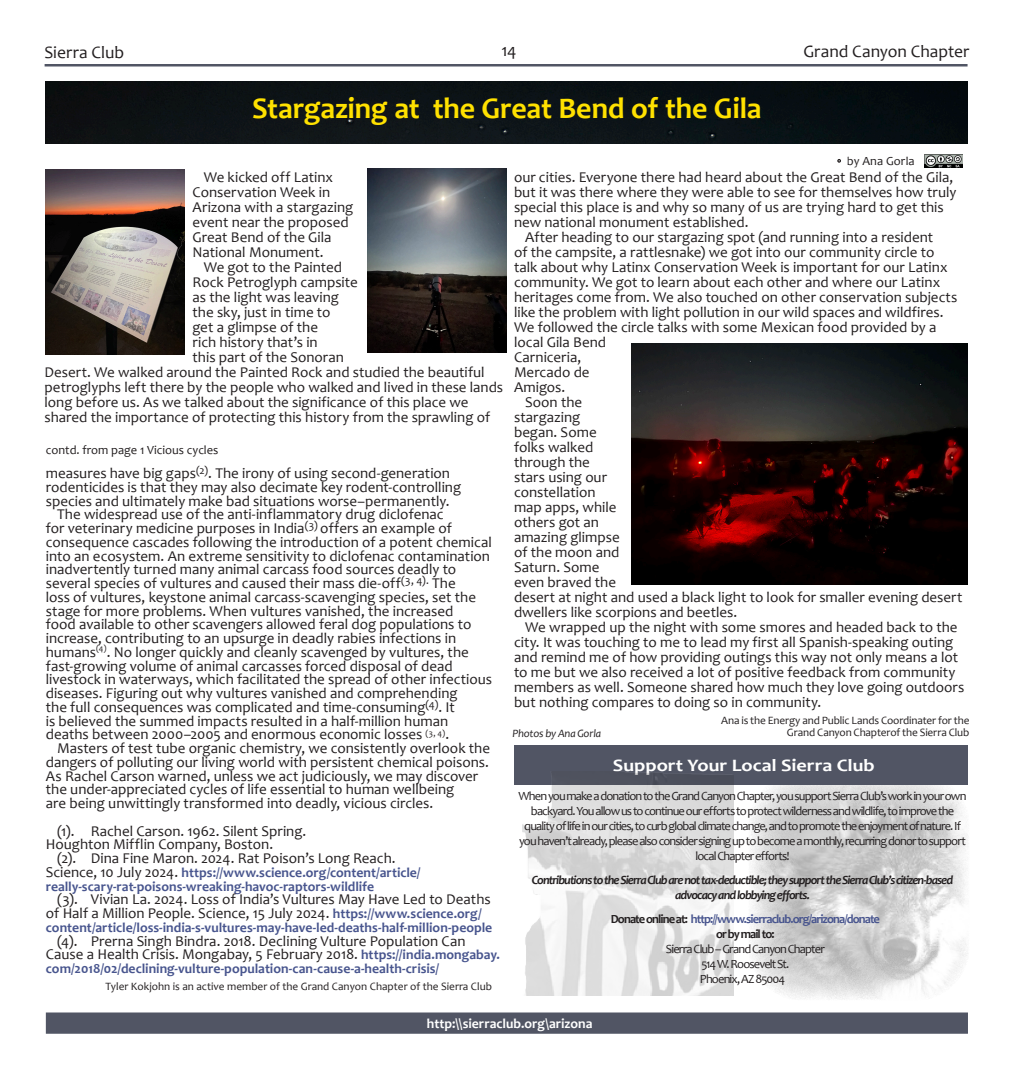
<style>
.page{position:relative;width:1013px;height:1080px;background:#fff}
.page>*{position:absolute;margin:0;border:0;box-sizing:border-box;transform-origin:0 0}
.Default{font:700 30px "Candara";letter-spacing:-.005em;color:#ffe100}
.t1{font:17.5px "Candara";color:#231f20}
.t2{font:700 17.5px "Candara";letter-spacing:-.005em;color:#fff;scale:1.15 1}
.Default-2{font:15px/15px "Candara";color:#231f20}
.Default-3{font:700 13.75px/13.8px "Candara";color:#48558e}
.t3{font:700 13.75px "Candara";color:#fff}
.Default-4{font:12.5px/15px "Candara";letter-spacing:-.065em;color:#231f20;text-align:center}
.t4{font:italic 700 12.5px/15px "Candara";letter-spacing:-.07em;color:#231f20;text-align:center}
.t5{font:700 12.5px "Candara";letter-spacing:-.07em;color:#48558e}
.Default-5{font:12.5px "Candara";color:#231f20}
.t6{font:700 12.5px "Candara";letter-spacing:-.075em;color:#231f20}
.Default-6{font:12.5px "Candara";letter-spacing:.005em;color:#231f20}
.Default-7{font:11.25px "Candara";color:#231f20}
.Default-8{font:italic 11.25px "Candara";letter-spacing:-.02em;color:#231f20}
.s1{font-weight:400;font-size:15px;color:#231f20}
.s2{font-weight:700;font-size:13.75px;color:#48558e}
.s3{color:#231f20}
</style>
<div class="page">
<hr style="left:45px;top:64px;width:922px;height:3px;background:#515564">
<div style="left:46px;top:1013px;width:921px;height:20px;background:#515564"></div>
<div style="left:46px;top:1012px;width:922px;height:22px;border:1px solid #515564"></div>
<img style="left:750px;top:785px;width:218px;height:215px">
<div style="left:514px;top:745px;width:454px;height:40px;background:#515564"></div>
<img style="left:523px;top:771px;width:210px;height:224px">
<img style="left:45px;top:82px;width:922px;height:61px">
<img style="left:46px;top:169px;width:138px;height:185px">
<img style="left:368px;top:168px;width:138px;height:185px">
<img style="left:631px;top:343px;width:337px;height:241px">
<img style="left:924px;top:155px;width:38px;height:13px">
<svg style="left:837px;top:159px;width:4px;height:4px"></svg>
<p class="t1" style="left:44px;top:41px;width:81px">Sierra Club</p>
<p class="t1" style="left:803px;top:41px;width:167px">Grand Canyon Chapter</p>
<p class="t1" style="left:501px;top:39px;width:17px">14</p>
<p class="Default" style="left:252px;top:89px;width:511px">Stargazing at the Great Bend of the Gila</p>
<p class="Default-6" style="left:847px;top:153px;width:69px">by Ana Gorla</p>
<p class="Default-2" style="left:192px;top:169px;width:162px;text-indent:11px">We kicked off Latinx<br>Conservation Week in<br>Arizona with a stargazing event near the proposed<br>Great Bend of the Gila<br>National Monument.</p>
<p class="Default-2" style="left:204px;top:259px;width:140px">We got to the Painted</p>
<p class="Default-2" style="left:192px;top:274px;width:167px">Rock Petroglyph campsite</p>
<p class="Default-2" style="left:192px;top:289px;width:148px">as the light was leaving</p>
<p class="Default-2" style="left:192px;top:304px;width:139px">the sky, just in time to</p>
<p class="Default-2" style="left:192px;top:319px;width:127px">get a glimpse of the</p>
<p class="Default-2" style="left:192px;top:334px;width:127px">rich history that’s in</p>
<p class="Default-2" style="left:192px;top:349px;width:153px">this part of the Sonoran</p>
<p class="Default-2" style="left:45px;top:364px;width:441px">Desert. We walked around the Painted Rock and studied the beautiful</p>
<p class="Default-2" style="left:45px;top:379px;width:460px">petroglyphs left there by the people who walked and lived in these lands</p>
<p class="Default-2" style="left:45px;top:394px;width:425px">long before us. As we talked about the significance of this place we</p>
<p class="Default-2" style="left:45px;top:409px;width:447px">shared the importance of protecting this history from the sprawling of</p>
<p class="Default-5" style="left:46px;top:442px;width:174px">contd. from page 1 Vicious cycles</p>
<p class="Default-2" style="left:46px;top:466px;width:417px;line-height:13.8px">measures have big gaps<sup>(2)</sup>. The irony of using second-generation rodenticides is that they may also decimate key rodent-controlling species and ultimately make bad situations worse–permanently.</p>
<p class="Default-2" style="left:46px;top:507px;width:447px;line-height:13.8px;text-indent:11px">The widespread use of the anti-inflammatory drug diclofenac<br>for veterinary medicine purposes in India<sup>(3)</sup> offers an example of consequence cascades following the introduction of a potent chemical into an ecosystem. An extreme sensitivity to diclofenac contamination inadvertently turned many animal carcass food sources deadly to several species of vultures and caused their mass die-off<sup>(3,</sup> <sup>4).</sup> The<br>loss of vultures, keystone animal carcass-scavenging species, set the stage for more problems. When vultures vanished, the increased<br>food available to other scavengers allowed feral dog populations to increase, contributing to an upsurge in deadly rabies infections in humans<sup>(4)</sup>. No longer quickly and cleanly scavenged by vultures, the fast-growing volume of animal carcasses forced disposal of dead livestock in waterways, which facilitated the spread of other infectious diseases. Figuring out why vultures vanished and comprehending<br>the full consequences was complicated and time-consuming<sup>(4)</sup>. It<br>is believed the summed impacts resulted in a half-million human deaths between 2000–2005 and enormous economic losses <sup>(3,</sup> <sup>4)</sup>.</p>
<p class="Default-2" style="left:46px;top:741px;width:446px;line-height:13.8px;text-indent:11px">Masters of test tube organic chemistry, we consistently overlook the dangers of polluting our living world with persistent chemical poisons.<br>As Rachel Carson warned, unless we act judiciously, we may discover the under-appreciated cycles of life essential to human wellbeing<br>are being unwittingly transformed into deadly, vicious circles.</p>
<p class="Default-2" style="left:46px;top:824px;width:262px;line-height:13.8px;text-indent:11px">(1). Rachel Carson. 1962. Silent Spring.<br>Houghton Mifflin Company, Boston.</p>
<p class="Default-2" style="left:57px;top:851px;width:340px">(2). Dina Fine Maron. 2024. Rat Poison’s Long Reach.</p>
<p class="Default-3" style="left:46px;top:865px;width:376px"><span class="s1">Science, 10 July 2024.</span> https://www.science.org/content/article/ really-scary-rat-poisons-wreaking-havoc-raptors-wildlife</p>
<p class="Default-2" style="left:46px;top:892px;width:446px;line-height:13.8px;text-indent:11px">(3). Vivian La. 2024. Loss of India’s Vultures May Have Led to Deaths of Half a Million People. Science, 15 July 2024. <span class="s2">https://www.science.org/</span></p>
<p class="Default-3" style="left:46px;top:920px;width:448px">content/article/loss-india-s-vultures-may-have-led-deaths-half-million-people</p>
<p class="Default-2" style="left:46px;top:934px;width:455px;line-height:13.8px;text-indent:11px">(4). Prerna Singh Bindra. 2018. Declining Vulture Population Can<br>Cause a Health Crisis. Mongabay, 5 February 2018. <span class="s2">https://india.mongabay.</span></p>
<p class="Default-3" style="left:46px;top:962px;width:395px">com/2018/02/declining-vulture-population-can-cause-a-health-crisis/</p>
<p class="Default-7" style="left:106px;top:979px;width:388px">Tyler Kokjohn is an active member of the Grand Canyon Chapter of the Sierra Club</p>
<p class="Default-2" style="left:514px;top:169px;width:444px">our cities. Everyone there had heard about the Great Bend of the Gila, but it was there where they were able to see for themselves how truly special this place is and why so many of us are trying hard to get this new national monument established.</p>
<p class="Default-2" style="left:514px;top:229px;width:445px;text-indent:11px">After heading to our stargazing spot (and running into a resident<br>of the campsite, a rattlesnake) we got into our community circle to talk about why Latinx Conservation Week is important for our Latinx community. We got to learn about each other and where our Latinx heritages come from. We also touched on other conservation subjects like the problem with light pollution in our wild spaces and wildfires.<br>We followed the circle talks with some Mexican food provided by a local Gila Bend<br>Carniceria,<br>Mercado de<br>Amigos.</p>
<p class="Default-2" style="left:514px;top:394px;width:450px;text-indent:11px">Soon the<br>stargazing<br>began. Some<br>folks walked<br>through the<br>stars using our<br>constellation<br>map apps, while<br>others got an<br>amazing glimpse<br>of the moon and<br>Saturn. Some<br>even braved the<br>desert at night and used a black light to look for smaller evening desert dwellers like scorpions and beetles.</p>
<p class="Default-2" style="left:514px;top:619px;width:452px;text-indent:11px">We wrapped up the night with some smores and headed back to the city. It was touching to me to lead my first all Spanish-speaking outing and remind me of how providing outings this way not only means a lot to me but we also received a lot of positive feedback from community members as well. Someone shared how much they love going outdoors but nothing compares to doing so in community.</p>
<p class="Default-7" style="left:721px;top:714px;width:250px">Ana is the Energy and Public Lands Coordinater for the</p>
<p class="Default-7" style="left:787px;top:725px;width:184px">Grand Canyon Chapterof the Sierra Club</p>
<p class="Default-8" style="left:512px;top:727px;width:90px">Photos by Ana Gorla</p>
<p class="t2" style="left:613px;top:755px;width:229px">Support Your Local Sierra Club</p>
<p class="Default-4" style="left:518px;top:788px;width:449px">When you make a donation to the Grand Canyon Chapter, you support Sierra Club’s work in your own backyard. You allow us to continue our efforts to protect wilderness and wildlife, to improve the quality of life in our cities, to curb global climate change, and to promote the enjoyment of nature. If you haven’t already, please also consider signing up to become a monthly, recurring donor to support local Chapter efforts!</p>
<p class="t4" style="left:532px;top:872px;width:423px">Contributions to the Sierra Club are not tax-deductible; they support the Sierra Club’s citizen-based advocacy and lobbying efforts.</p>
<p class="t5" style="left:610px;top:911px;width:271px"><span class="s3">Donate online at:</span> http://www.sierraclub.org/arizona/donate</p>
<p class="t6" style="left:716px;top:926px;width:60px">or by mail to:</p>
<p class="Default-4" style="left:666px;top:941px;width:160px">Sierra Club – Grand Canyon Chapter</p>
<p class="Default-4" style="left:700px;top:956px;width:91px;text-align:left">514 W. Roosevelt St.<br>Phoenix, AZ 85004</p>
<p class="t3" style="left:427px;top:1015px;width:167px">http:\\sierraclub.org\arizona</p>
</div>
